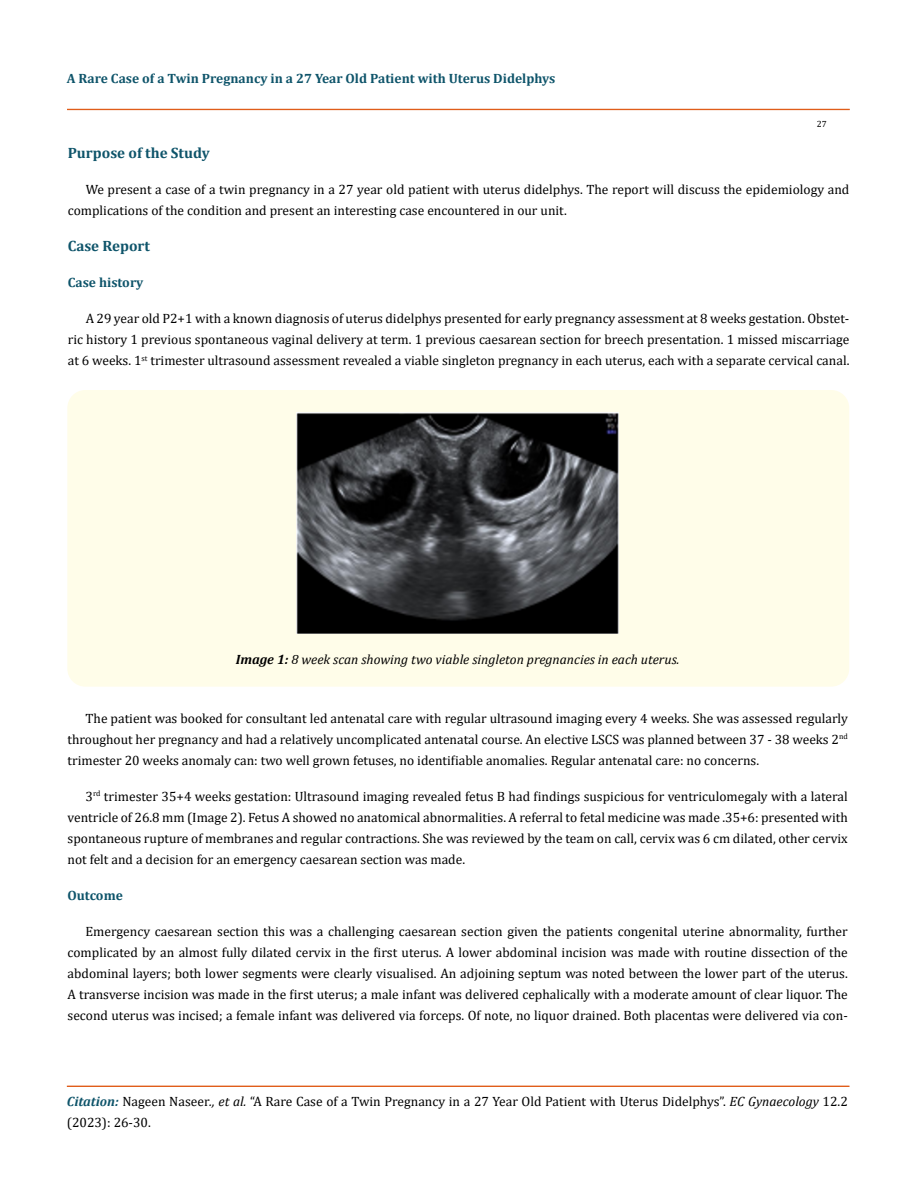
<style>
.page{position:relative;width:917px;height:1190px;background:#fff}
.page>*{position:absolute;margin:0;border:0;box-sizing:border-box;transform-origin:0 0}
.t1{font:700 15px "Cambria";color:#0e546a}
.t2{font:13.5px/21px "Cambria";color:#000;text-align:justify}
.t3{font:700 13.5px "Cambria";color:#0e546a}
.t4{font:italic 13.5px "Cambria";color:#000}
.t5{font:9px "Cambria";color:#000}
.s1{font-weight:700}
.s2{font-weight:700;font-style:italic;color:#0e546a}
.s3{font-style:italic}
</style>
<div class="page">
<div style="left:67px;top:109px;width:782px;height:1px;border:1px solid #e05d1a"></div>
<div style="left:67px;top:1086px;width:782px;height:1px;border:1px solid #e05d1a"></div>
<div style="left:67px;top:390px;width:782px;height:296px;background:#fffde9;border-radius:18px"></div>
<img style="left:297px;top:412px;width:321px;height:221px">
<p class="t3" style="left:67px;top:69px;width:490px">A Rare Case of a Twin Pregnancy in a 27 Year Old Patient with Uterus Didelphys</p>
<p class="t5" style="left:816px;top:118px;width:11px">27</p>
<p class="t1" style="left:68px;top:143px;width:143px">Purpose of the Study</p>
<p class="t2" style="left:68px;top:179px;width:783px;text-indent:18px">We present a case of a twin pregnancy in a 27 year old patient with uterus didelphys. The report will discuss the epidemiology and complications of the condition and present an interesting case encountered in our unit.</p>
<p class="t1" style="left:68px;top:236px;width:84px">Case Report</p>
<p class="t3" style="left:68px;top:273px;width:77px">Case history</p>
<p class="t2" style="left:68px;top:308px;width:783px;text-indent:18px">A 29 year old P2+1 with a known diagnosis of uterus didelphys presented for early pregnancy assessment at 8 weeks gestation. Obstet&shy;ric history 1 previous spontaneous vaginal delivery at term. 1 previous caesarean section for breech presentation. 1 missed miscarriage at 6 weeks. 1<sup>st</sup> trimester ultrasound assessment revealed a viable singleton pregnancy in each uterus, each with a separate cervical canal.</p>
<p class="t4" style="left:236px;top:649px;width:445px"><span class="s1">Image 1:</span> 8 week scan showing two viable singleton pregnancies in each uterus.</p>
<p class="t2" style="left:67px;top:707px;width:781px;text-indent:18px">The patient was booked for consultant led antenatal care with regular ultrasound imaging every 4 weeks. She was assessed regularly throughout her pregnancy and had a relatively uncomplicated antenatal course. An elective LSCS was planned between 37 - 38 weeks 2<sup>nd </sup>trimester 20 weeks anomaly can: two well grown fetuses, no identifiable anomalies. Regular antenatal care: no concerns.</p>
<p class="t2" style="left:68px;top:785px;width:781px;text-indent:18px">3<sup>rd</sup> trimester 35+4 weeks gestation: Ultrasound imaging revealed fetus B had findings suspicious for ventriculomegaly with a lateral ventricle of 26.8 mm (Image 2). Fetus A showed no anatomical abnormalities. A referral to fetal medicine was made .35+6: presented with spontaneous rupture of membranes and regular contractions. She was reviewed by the team on call, cervix was 6 cm dilated, other cervix not felt and a decision for an emergency caesarean section was made.</p>
<p class="t3" style="left:68px;top:885px;width:57px">Outcome</p>
<p class="t2" style="left:68px;top:920px;width:781px;text-indent:18px">Emergency caesarean section this was a challenging caesarean section given the patients congenital uterine abnormality, further complicated by an almost fully dilated cervix in the first uterus. A lower abdominal incision was made with routine dissection of the abdominal layers; both lower segments were clearly visualised. An adjoining septum was noted between the lower part of the uterus.<br>A transverse incision was made in the first uterus; a male infant was delivered cephalically with a moderate amount of clear liquor. The second uterus was incised; a female infant was delivered via forceps. Of note, no liquor drained. Both placentas were delivered via con-</p>
<p class="t2" style="left:67px;top:1091px;width:782px"><span class="s2">Citation:</span> Nageen Naseer<span class="s3">., et al.</span> “A Rare Case of a Twin Pregnancy in a 27 Year Old Patient with Uterus Didelphys”. <span class="s3">EC Gynaecology</span> 12.2 (2023): 26-30.</p>
</div>
